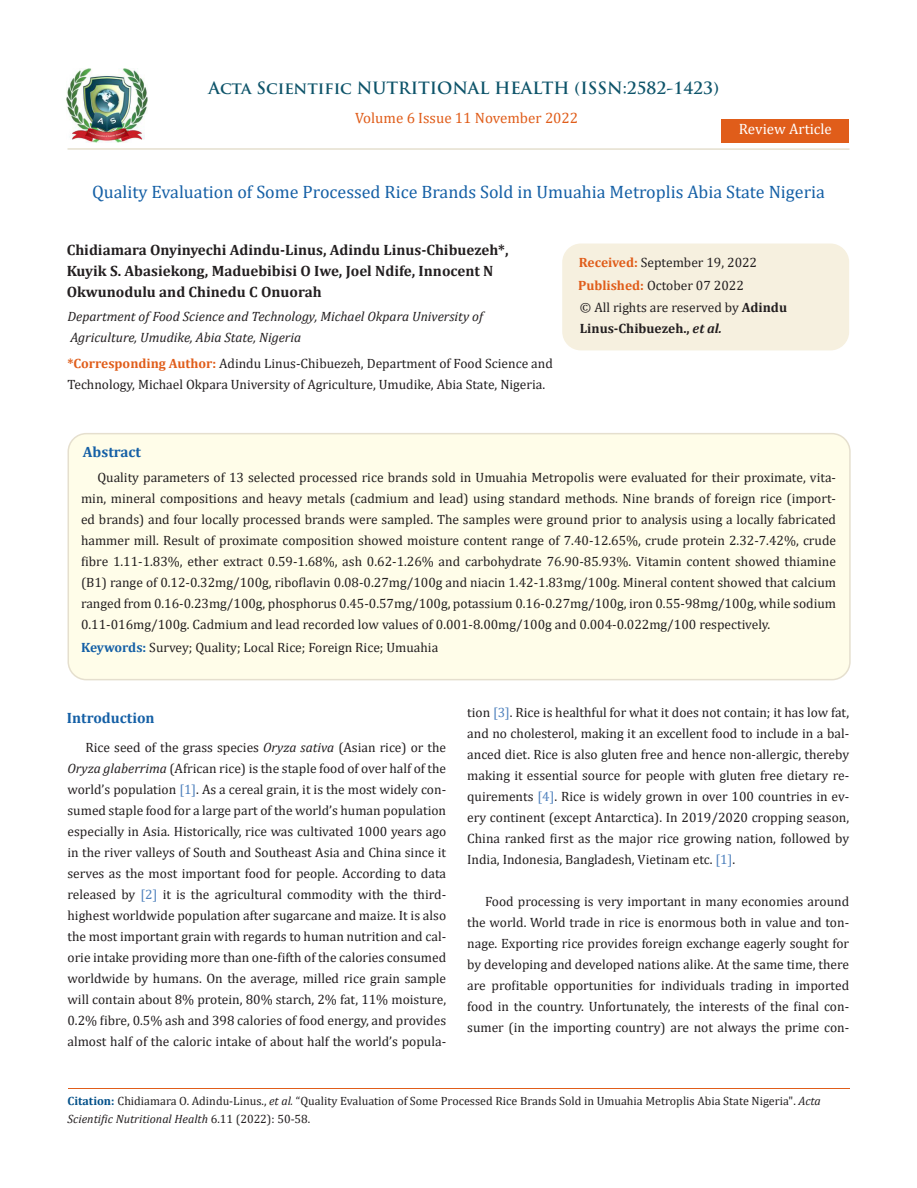
<style>
.page{position:relative;width:917px;height:1188px;background:#fff}
.page>*{position:absolute;margin:0;border:0;box-sizing:border-box;transform-origin:0 0}
.t1{font:18px "Cambria";color:#1560a6}
.t2{font:700 16.5px "Trajan Pro";color:#0e546a}
.t3{font:700 15px/21px "Cambria";color:#231f20}
.t4{font:15px "Cambria";color:#e05d1a}
.t5{font:700 15px "Cambria";color:#1560a6}
.t6{font:15px "Cambria";color:#fff}
.t7{font:13.5px/21px "Cambria";color:#231f20;text-align:justify}
.t8{font:italic 13.5px/21px "Cambria";color:#231f20}
.t9{font:12px/18px "Cambria";color:#231f20}
.s1{font-weight:700;color:#e05d1a}
.s2{font-weight:700}
.s3{font-weight:700;font-style:italic}
.s4{font-weight:700;color:#1560a6}
.s5{font-style:italic}
.s6{color:#4f81bd}
.s7{font-weight:700;color:#035089}
</style>
<div class="page">
<img style="left:67px;top:68px;width:80px;height:74px">
<div style="left:721px;top:119px;width:128px;height:23px;background:#e05d1a"></div>
<div style="left:563px;top:244px;width:285px;height:106px;background:#f6f0df;border-radius:18px"></div>
<div style="left:562px;top:244px;width:287px;height:106px;border:2px solid #f6f0df;border-radius:18px"></div>
<div style="left:68px;top:434px;width:781px;height:246px;background:#fffde9;border-radius:18px"></div>
<div style="left:67px;top:433px;width:783px;height:247px;border:2px solid #e5dfce;border-radius:18px"></div>
<hr style="left:68px;top:1088px;width:781px;height:1px;background:#e05d1a">
<hr style="left:67px;top:148px;width:782px;height:2px;background:#e5dfce">
<p class="t2" style="left:208px;top:77px;width:512px">Acta Scientific NUTRITIONAL HEALTH (ISSN:2582-1423)</p>
<p class="t4" style="left:355px;top:109px;width:224px">Volume 6 Issue 11 November 2022</p>
<p class="t6" style="left:739px;top:120px;width:94px">Review Article</p>
<p class="t1" style="left:92px;top:181px;width:734px">Quality Evaluation of Some Processed Rice Brands Sold in Umuahia Metroplis Abia State Nigeria</p>
<p class="t3" style="left:67px;top:239px;width:443px">Chidiamara Onyinyechi Adindu-Linus, Adindu Linus-Chibuezeh*,<br>Kuyik S. Abasiekong, Maduebibisi O Iwe, Joel Ndife, Innocent N<br>Okwunodulu and Chinedu C Onuorah</p>
<p class="t8" style="left:67px;top:305px;width:417px">Department of Food Science and Technology, Michael Okpara University of<br>Agriculture, Umudike, Abia State, Nigeria</p>
<p class="t7" style="left:67px;top:353px;width:487px"><span class="s1">*Corresponding Author:</span> Adindu Linus-Chibuezeh, Department of Food Science and<br>Technology, Michael Okpara University of Agriculture, Umudike, Abia State, Nigeria.</p>
<p class="t7" style="left:579px;top:252px;width:180px"><span class="s1">Received:</span> September 19, 2022</p>
<p class="t7" style="left:578px;top:275px;width:167px"><span class="s1">Published:</span> October 07 2022</p>
<p class="t7" style="left:580px;top:297px;width:209px">© All rights are reserved by <span class="s2">Adindu<br>Linus-Chibuezeh.,</span> <span class="s3">et al.</span></p>
<p class="t5" style="left:83px;top:441px;width:60px">Abstract</p>
<p class="t7" style="left:81px;top:467px;width:756px;text-indent:16px">Quality parameters of 13 selected processed rice brands sold in Umuahia Metropolis were evaluated for their proximate, vita&shy;min, mineral compositions and heavy metals (cadmium and lead) using standard methods. Nine brands of foreign rice (import&shy;ed brands) and four locally processed brands were sampled. The samples were ground prior to analysis using a locally fabricated hammer mill. Result of proximate composition showed moisture content range of 7.40-12.65%, crude protein 2.32-7.42%, crude fibre 1.11-1.83%, ether extract 0.59-1.68%, ash 0.62-1.26% and carbohydrate 76.90-85.93%. Vitamin content showed thiamine (B1) range of 0.12-0.32mg/100g, riboflavin 0.08-0.27mg/100g and niacin 1.42-1.83mg/100g. Mineral content showed that calcium ranged from 0.16-0.23mg/100g, phosphorus 0.45-0.57mg/100g, potassium 0.16-0.27mg/100g, iron 0.55-98mg/100g, while sodium 0.11-016mg/100g. Cadmium and lead recorded low values of 0.001-8.00mg/100g and 0.004-0.022mg/100 respectively.</p>
<p class="t7" style="left:81px;top:637px;width:359px"><span class="s4">Keywords:</span> Survey; Quality; Local Rice; Foreign Rice; Umuahia</p>
<p class="t5" style="left:67px;top:707px;width:89px">Introduction</p>
<p class="t7" style="left:67px;top:737px;width:380px;text-indent:18px">Rice seed of the grass species <span class="s5">Oryza sativa</span> (Asian rice) or the <span class="s5">Oryza glaberrima</span> (African rice) is the staple food of over half of the world’s population <span class="s6">[1]</span>. As a cereal grain, it is the most widely con&shy;sumed staple food for a large part of the world’s human population especially in Asia. Historically, rice was cultivated 1000 years ago in the river valleys of South and Southeast Asia and China since it serves as the most important food for people. According to data released by <span class="s6">[2]</span> it is the agricultural commodity with the third&shy;highest worldwide population after sugarcane and maize. It is also the most important grain with regards to human nutrition and cal&shy;orie intake providing more than one-fifth of the calories consumed worldwide by humans. On the average, milled rice grain sample will contain about 8% protein, 80% starch, 2% fat, 11% moisture, 0.2% fibre, 0.5% ash and 398 calories of food energy, and provides almost half of the caloric intake of about half the world’s popula-</p>
<p class="t7" style="left:467px;top:702px;width:383px">tion <span class="s6">[3]</span>. Rice is healthful for what it does not contain; it has low fat, and no cholesterol, making it an excellent food to include in a bal&shy;anced diet. Rice is also gluten free and hence non-allergic, thereby making it essential source for people with gluten free dietary re&shy;quirements <span class="s6">[4]</span>. Rice is widely grown in over 100 countries in ev&shy;ery continent (except Antarctica). In 2019/2020 cropping season, China ranked first as the major rice growing nation, followed by India, Indonesia, Bangladesh, Vietinam etc. <span class="s6">[1]</span>.</p>
<p class="t7" style="left:467px;top:891px;width:383px;text-indent:18px">Food processing is very important in many economies around the world. World trade in rice is enormous both in value and ton&shy;nage. Exporting rice provides foreign exchange eagerly sought for by developing and developed nations alike. At the same time, there are profitable opportunities for individuals trading in imported food in the country. Unfortunately, the interests of the final con&shy;sumer (in the importing country) are not always the prime con-</p>
<p class="t9" style="left:68px;top:1092px;width:755px"><span class="s7">Citation:</span> Chidiamara O. Adindu-Linus., <span class="s5">et al.</span> “Quality Evaluation of Some Processed Rice Brands Sold in Umuahia Metroplis Abia State Nigeria". <span class="s5">Acta<br>Scientific Nutritional Health</span> 6.11 (2022): 50-58.</p>
</div>
